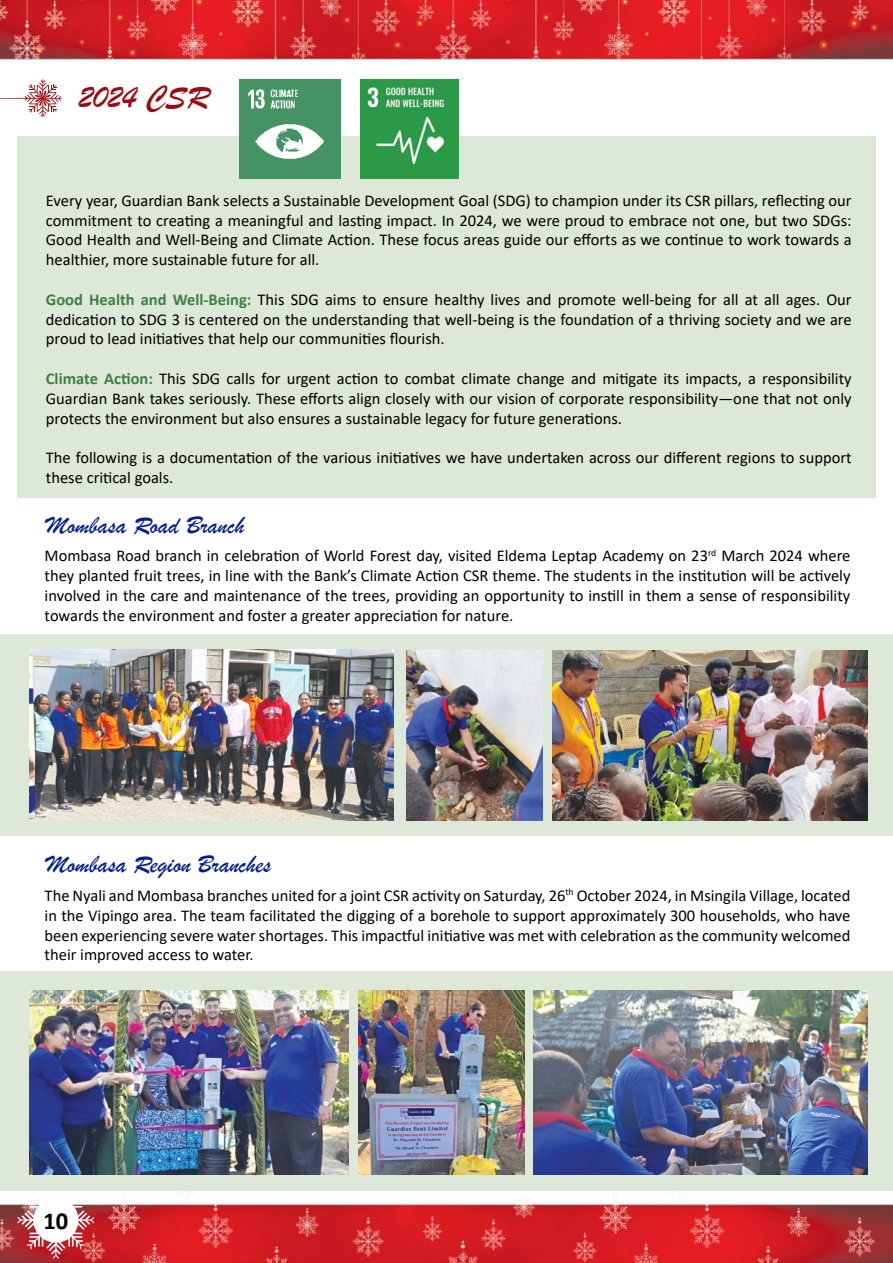
<style>
.page{position:relative;width:893px;height:1263px;background:#fff}
.page>*{position:absolute;margin:0;border:0;box-sizing:border-box;transform-origin:0 0}
.t1{font:33px "Brush Script";color:#9e0a0f}
.t2{font:25.5px "Brush Script";color:#031f8f}
.t3{font:700 24.45px "Calibri";color:#000}
.t4{font:16.5px/19.8px "Calibri";color:#000;text-align:justify}
.s1{font-weight:700;color:#3f7e44}
</style>
<div class="page">
<img style="left:0;top:0;width:893px;height:1263px">
<svg style="left:17px;top:1190px;width:77px;height:68px"></svg>
<div style="left:33px;top:1197px;width:45px;height:46px;background:#fff;border-radius:50%"></div>
<div style="left:17px;top:136px;width:859px;height:361px;background:#dee8d9"></div>
<div style="left:0;top:634px;width:892px;height:202px;background:#dee8d9"></div>
<div style="left:0;top:971px;width:892px;height:219px;background:#dee8d9"></div>
<hr style="left:0;top:98px;width:43px;height:1px;background:#9e0a0f">
<svg style="left:25px;top:79px;width:37px;height:38px"></svg>
<img style="left:406px;top:651px;width:136px;height:170px">
<img style="left:358px;top:990px;width:166px;height:184px">
<img style="left:30px;top:649px;width:363px;height:172px">
<img style="left:30px;top:990px;width:319px;height:184px">
<img style="left:553px;top:651px;width:314px;height:170px">
<img style="left:533px;top:990px;width:334px;height:184px">
<img style="left:239px;top:79px;width:101px;height:100px">
<img style="left:360px;top:79px;width:99px;height:100px">
<h1 class="t1" style="left:79px;top:77px;width:131px">2024 CSR</h1>
<p class="t4" style="left:46px;top:190px;width:807px">Every year, Guardian Bank selects a Sustainable Development Goal (SDG) to champion under its CSR pillars, reflecting our commitment to creating a meaningful and lasting impact. In 2024, we were proud to embrace not one, but two SDGs:<br>Good Health and Well-Being and Climate Action. These focus areas guide our efforts as we continue to work towards a healthier, more sustainable future for all.</p>
<p class="t4" style="left:46px;top:289px;width:807px"><span class="s1">Good Health and Well-Being:</span> This SDG aims to ensure healthy lives and promote well-being for all at all ages. Our dedication to SDG 3 is centered on the understanding that well-being is the foundation of a thriving society and we are proud to lead initiatives that help our communities flourish.</p>
<p class="t4" style="left:46px;top:368px;width:807px"><span class="s1">Climate Action:</span> This SDG calls for urgent action to combat climate change and mitigate its impacts, a responsibility Guardian Bank takes seriously. These efforts align closely with our vision of corporate responsibility—one that not only protects the environment but also ensures a sustainable legacy for future generations.</p>
<p class="t4" style="left:46px;top:447px;width:807px">The following is a documentation of the various initiatives we have undertaken across our different regions to support these critical goals.</p>
<h2 class="t2" style="left:46px;top:509px;width:200px">Mombasa Road Branch</h2>
<p class="t4" style="left:45px;top:546px;width:807px">Mombasa Road branch in celebration of World Forest day, visited Eldema Leptap Academy on 23<sup>rd</sup> March 2024 where they planted fruit trees, in line with the Bank’s Climate Action CSR theme. The students in the institution will be actively involved in the care and maintenance of the trees, providing an opportunity to instill in them a sense of responsibility towards the environment and foster a greater appreciation for nature.</p>
<h2 class="t2" style="left:46px;top:849px;width:226px">Mombasa Region Branches</h2>
<p class="t4" style="left:45px;top:885px;width:807px">The Nyali and Mombasa branches united for a joint CSR activity on Saturday, 26<sup>th</sup> October 2024, in Msingila Village, located in the Vipingo area. The team facilitated the digging of a borehole to support approximately 300 households, who have been experiencing severe water shortages. This impactful initiative was met with celebration as the community welcomed their improved access to water.</p>
<h3 class="t3" style="left:43px;top:1204px;width:26px">10</h3>
</div>
